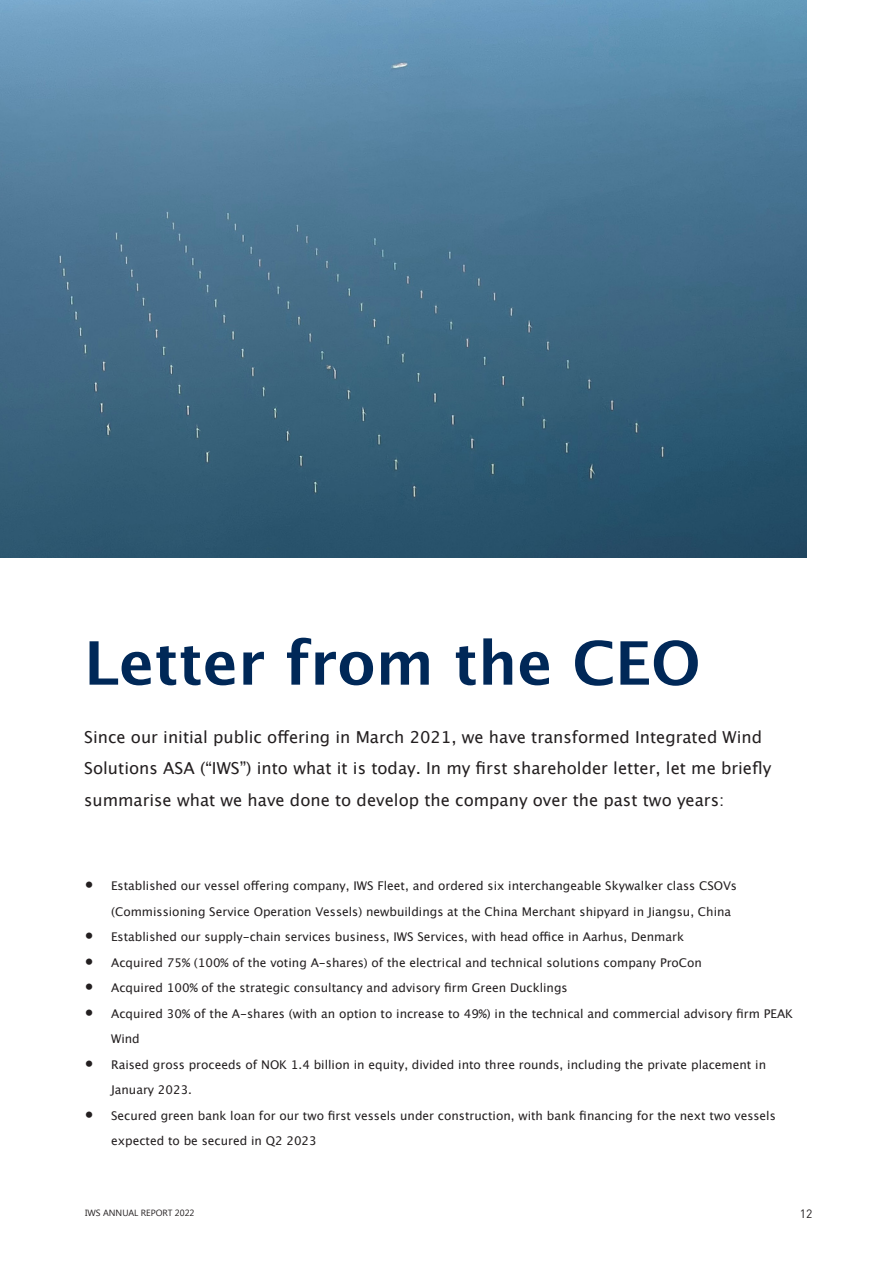
<style>
.page{position:relative;width:893px;height:1263px;background:#fff}
.page>*{position:absolute;margin:0;border:0;box-sizing:border-box;transform-origin:0 0}
.t1{font:700 60px "Lucida Grande";color:#002858}
.t2{font:16.5px/31.5px "Lucida Grande";color:#231f20}
.t3{font:12px/25.5px "Lucida Grande";color:#231f20}
.t4{font:12px "DIN";color:#231f20}
.t5{font:9px "Segoe UI";color:#231f20}
.s1{font-size:18px}
</style>
<div class="page">
<img style="left:0;top:0;width:806px;height:557px">
<p class="t1" style="left:84px;top:614px;width:618px">Letter from the CEO</p>
<p class="t2" style="left:84px;top:721px;width:689px">Since our initial public offering in March 2021, we have transformed Integrated Wind<br>Solutions ASA (“IWS”) into what it is today. In my first shareholder letter, let me briefly summarise what we have done to develop the company over the past two years:</p>
<p class="t3" style="left:111px;top:873px;width:627px;text-indent:-27px"><span class="s1">•</span> Established our vessel offering company, IWS Fleet, and ordered six interchangeable Skywalker class CSOVs (Commissioning Service Operation Vessels) newbuildings at the China Merchant shipyard in Jiangsu, China</p>
<p class="t3" style="left:84px;top:924px;width:601px"><span class="s1">•</span> Established our supply-chain services business, IWS Services, with head office in Aarhus, Denmark</p>
<p class="t3" style="left:84px;top:950px;width:619px"><span class="s1">•</span> Acquired 75% (100% of the voting A-shares) of the electrical and technical solutions company ProCon</p>
<p class="t3" style="left:84px;top:975px;width:485px"><span class="s1">•</span> Acquired 100% of the strategic consultancy and advisory firm Green Ducklings</p>
<p class="t3" style="left:111px;top:1001px;width:683px;text-indent:-27px"><span class="s1">•</span> Acquired 30% of the A-shares (with an option to increase to 49%) in the technical and commercial advisory firm PEAK<br>Wind</p>
<p class="t3" style="left:111px;top:1052px;width:656px;text-indent:-27px"><span class="s1">•</span> Raised gross proceeds of NOK 1.4 billion in equity, divided into three rounds, including the private placement in<br>January 2023.</p>
<p class="t3" style="left:111px;top:1103px;width:666px;text-indent:-27px"><span class="s1">•</span> Secured green bank loan for our two first vessels under construction, with bank financing for the next two vessels expected to be secured in Q2 2023</p>
<p class="t5" style="left:85px;top:1207px;width:111px">IWS ANNUAL REPORT 2022</p>
<p class="t4" style="left:800px;top:1206px;width:14px">12</p>
</div>
